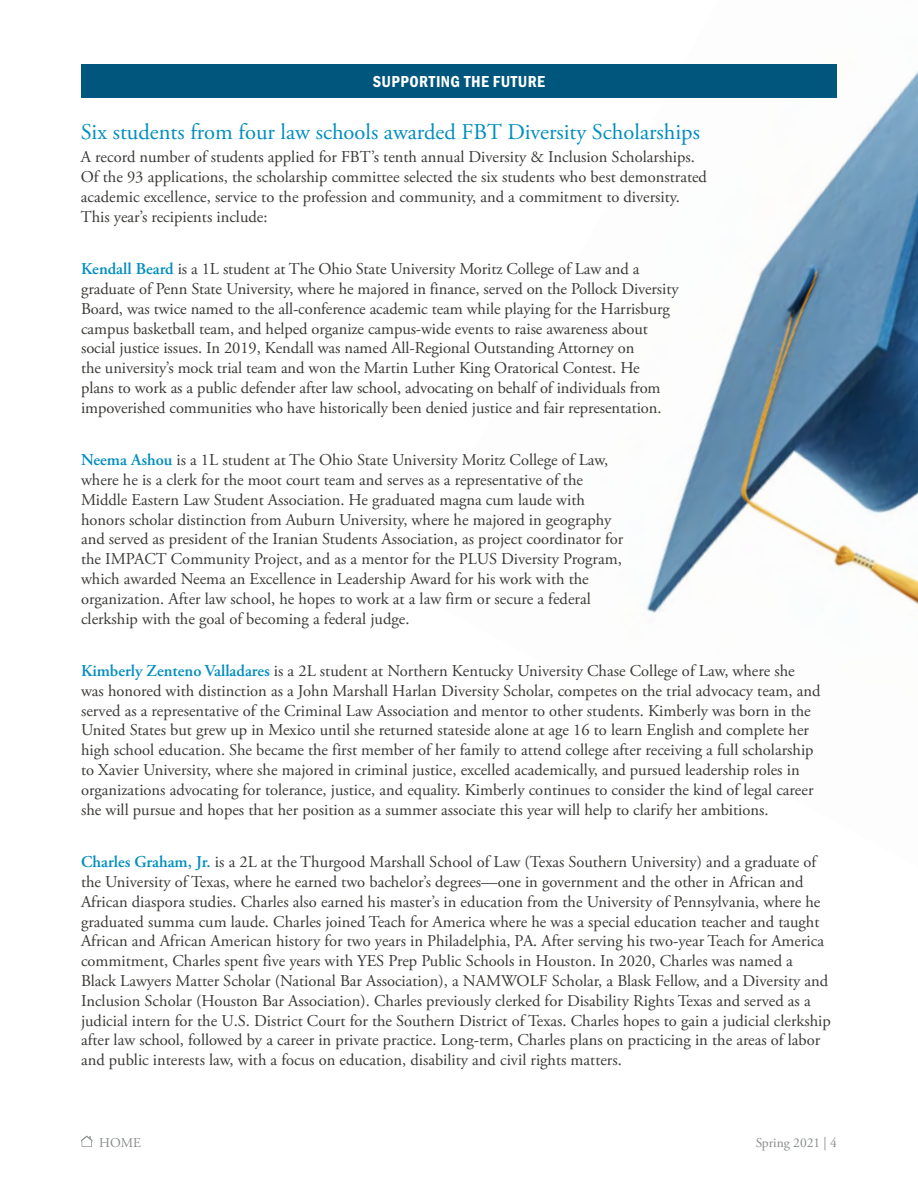
<style>
.page{position:relative;width:918px;height:1188px;background:#fff}
.page>*{position:absolute;margin:0;border:0;box-sizing:border-box;transform-origin:0 0}
.t1{font:22.5px "Adobe Garamond Pro";color:#008ebe}
.t2{font:16.5px/19.8px "Adobe Garamond Pro";color:#3b3936}
.t3{font:16.5px "Franklin Gothic URW Con Dem";letter-spacing:.025em;color:#fff}
.t4{font:13.5px "Adobe Garamond Pro";color:#878b8d}
.s1{font-weight:600;color:#008ebe}
</style>
<div class="page">
<svg style="left:81px;top:1136px;width:12px;height:11px"></svg>
<img style="left:646px;top:71px;width:272px;height:542px">
<div style="left:81px;top:64px;width:756px;height:34px;background:#00567d"></div>
<p class="t3" style="left:373px;top:70px;width:174px">SUPPORTING THE FUTURE</p>
<h1 class="t1" style="left:81px;top:118px;width:621px">Six students from four law schools awarded FBT Diversity Scholarships</h1>
<p class="t2" style="left:81px;top:148px;width:628px">A record number of students applied for FBT’s tenth annual Diversity &amp; Inclusion Scholarships.<br>Of the 93 applications, the scholarship committee selected the six students who best demonstrated academic excellence, service to the profession and community, and a commitment to diversity.<br>This year’s recipients include:</p>
<p class="t2" style="left:81px;top:260px;width:599px"><span class="s1">Kendall Beard</span> is a 1L student at The Ohio State University Moritz College of Law and a graduate of Penn State University, where he majored in finance, served on the Pollock Diversity Board, was twice named to the all-conference academic team while playing for the Harrisburg campus basketball team, and helped organize campus-wide events to raise awareness about social justice issues. In 2019, Kendall was named All-Regional Outstanding Attorney on<br>the university’s mock trial team and won the Martin Luther King Oratorical Contest. He<br>plans to work as a public defender after law school, advocating on behalf of individuals from impoverished communities who have historically been denied justice and fair representation.</p>
<p class="t2" style="left:81px;top:451px;width:544px"><span class="s1">Neema Ashou</span> is a 1L student at The Ohio State University Moritz College of Law, where he is a clerk for the moot court team and serves as a representative of the Middle Eastern Law Student Association. He graduated magna cum laude with honors scholar distinction from Auburn University, where he majored in geography and served as president of the Iranian Students Association, as project coordinator for the IMPACT Community Project, and as a mentor for the PLUS Diversity Program, which awarded Neema an Excellence in Leadership Award for his work with the organization. After law school, he hopes to work at a law firm or secure a federal clerkship with the goal of becoming a federal judge.</p>
<p class="t2" style="left:81px;top:662px;width:741px"><span class="s1">Kimberly Zenteno Valladares</span> is a 2L student at Northern Kentucky University Chase College of Law, where she was honored with distinction as a John Marshall Harlan Diversity Scholar, competes on the trial advocacy team, and served as a representative of the Criminal Law Association and mentor to other students. Kimberly was born in the United States but grew up in Mexico until she returned stateside alone at age 16 to learn English and complete her high school education. She became the first member of her family to attend college after receiving a full scholarship to Xavier University, where she majored in criminal justice, excelled academically, and pursued leadership roles in organizations advocating for tolerance, justice, and equality. Kimberly continues to consider the kind of legal career she will pursue and hopes that her position as a summer associate this year will help to clarify her ambitions.</p>
<p class="t2" style="left:81px;top:853px;width:751px"><span class="s1">Charles Graham, Jr.</span> is a 2L at the Thurgood Marshall School of Law (Texas Southern University) and a graduate of the University of Texas, where he earned two bachelor’s degrees—one in government and the other in African and African diaspora studies. Charles also earned his master’s in education from the University of Pennsylvania, where he graduated summa cum laude. Charles joined Teach for America where he was a special education teacher and taught African and African American history for two years in Philadelphia, PA. After serving his two-year Teach for America commitment, Charles spent five years with YES Prep Public Schools in Houston. In 2020, Charles was named a Black Lawyers Matter Scholar (National Bar Association), a NAMWOLF Scholar, a Blask Fellow, and a Diversity and Inclusion Scholar (Houston Bar Association). Charles previously clerked for Disability Rights Texas and served as a judicial intern for the U.S. District Court for the Southern District of Texas. Charles hopes to gain a judicial clerkship after law school, followed by a career in private practice. Long-term, Charles plans on practicing in the areas of labor and public interests law, with a focus on education, disability and civil rights matters.</p>
<p class="t4" style="left:99px;top:1134px;width:43px">HOME</p>
<p class="t4" style="left:756px;top:1134px;width:83px">Spring 2021 | 4</p>
</div>
